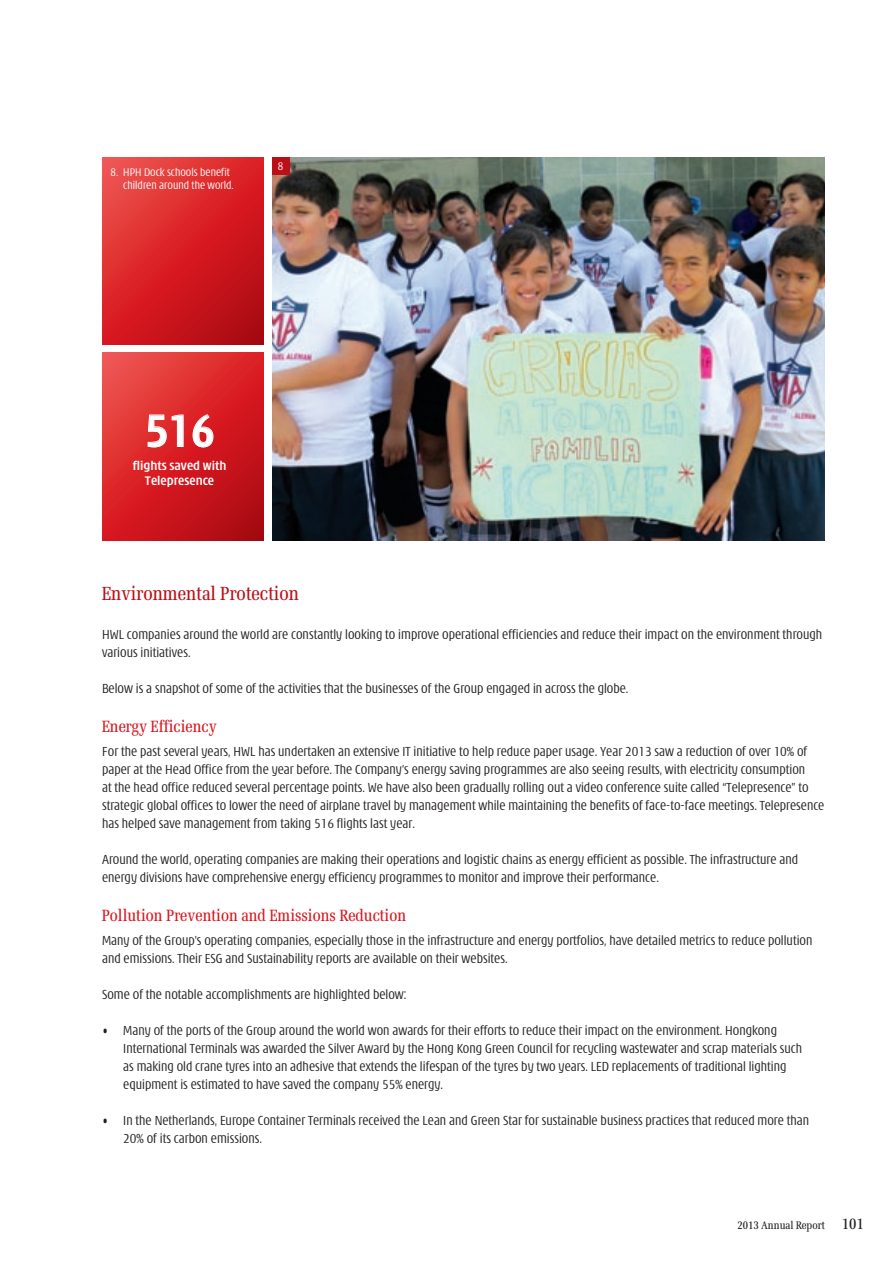
<style>
.page{position:relative;width:893px;height:1263px;background:#fff}
.page>*{position:absolute;margin:0;border:0;box-sizing:border-box;transform-origin:0 0}
.t1{font:700 condensed 49.5px "Modena";color:#fff}
.t2{font:21px "Verona";color:#bb1018}
.t3{font:18px "Verona";color:#d7171f}
.t4{font:300 condensed 14.25px/18px "Modena";color:#231f20}
.t5{font:700 condensed 13.5px/15px "Modena";color:#fff;text-align:center}
.t6{font:300 condensed 12px/13.5px "Modena";color:#fff}
.t7{font:12px "Verona";color:#231f20}
.s1{font-size:16.5px}
</style>
<div class="page">
<img style="left:272px;top:157px;width:553px;height:383px">
<svg style="left:102px;top:353px;width:162px;height:187px;background:#d42327"></svg>
<svg style="left:102px;top:157px;width:162px;height:187px;background:#d42327"></svg>
<div style="left:272px;top:157px;width:17px;height:17px;background:#bb1018"></div>
<svg style="left:147px;top:414px;width:37px;height:34px"></svg>
<svg style="left:192px;top:414px;width:22px;height:34px"></svg>
<p class="t6" style="left:123px;top:165px;width:112px;text-indent:-13px">8. HPH Dock schools benefit children around the world.</p>
<p class="t6" style="left:278px;top:160px;width:7px">8</p>
<h1 class="t1" style="left:145px;top:407px;width:71px">516</h1>
<p class="t5" style="left:133px;top:458px;width:95px">flights saved with<br>Telepresence</p>
<h2 class="t2" style="left:102px;top:583px;width:199px">Environmental Protection</h2>
<p class="t4" style="left:102px;top:626px;width:722px">HWL companies around the world are constantly looking to improve operational efficiencies and reduce their impact on the environment through various initiatives.</p>
<p class="t4" style="left:102px;top:680px;width:528px">Below is a snapshot of some of the activities that the businesses of the Group engaged in across the globe.</p>
<p class="t3" style="left:102px;top:718px;width:116px">Energy Efficiency</p>
<p class="t4" style="left:102px;top:743px;width:724px">For the past several years, HWL has undertaken an extensive IT initiative to help reduce paper usage. Year 2013 saw a reduction of over 10% of paper at the Head Office from the year before. The Company’s energy saving programmes are also seeing results, with electricity consumption<br>at the head office reduced several percentage points. We have also been gradually rolling out a video conference suite called “Telepresence” to strategic global offices to lower the need of airplane travel by management while maintaining the benefits of face-to-face meetings. Telepresence has helped save management from taking 516 flights last year.</p>
<p class="t4" style="left:102px;top:851px;width:698px">Around the world, operating companies are making their operations and logistic chains as energy efficient as possible. The infrastructure and energy divisions have comprehensive energy efficiency programmes to monitor and improve their performance.</p>
<p class="t3" style="left:102px;top:907px;width:306px">Pollution Prevention and Emissions Reduction</p>
<p class="t4" style="left:102px;top:932px;width:712px">Many of the Group’s operating companies, especially those in the infrastructure and energy portfolios, have detailed metrics to reduce pollution and emissions. Their ESG and Sustainability reports are available on their websites.</p>
<p class="t4" style="left:102px;top:986px;width:306px">Some of the notable accomplishments are highlighted below:</p>
<p class="t4" style="left:123px;top:1022px;width:680px;text-indent:-21px">• Many of the ports of the Group around the world won awards for their efforts to reduce their impact on the environment. Hongkong International Terminals was awarded the Silver Award by the Hong Kong Green Council for recycling wastewater and scrap materials such as making old crane tyres into an adhesive that extends the lifespan of the tyres by two years. LED replacements of traditional lighting equipment is estimated to have saved the company 55% energy.</p>
<p class="t4" style="left:123px;top:1112px;width:687px;text-indent:-21px">• In the Netherlands, Europe Container Terminals received the Lean and Green Star for sustainable business practices that reduced more than<br>20% of its carbon emissions.</p>
<p class="t7" style="left:737px;top:1219px;width:128px">2013 Annual Report <span class="s1">101</span></p>
</div>
